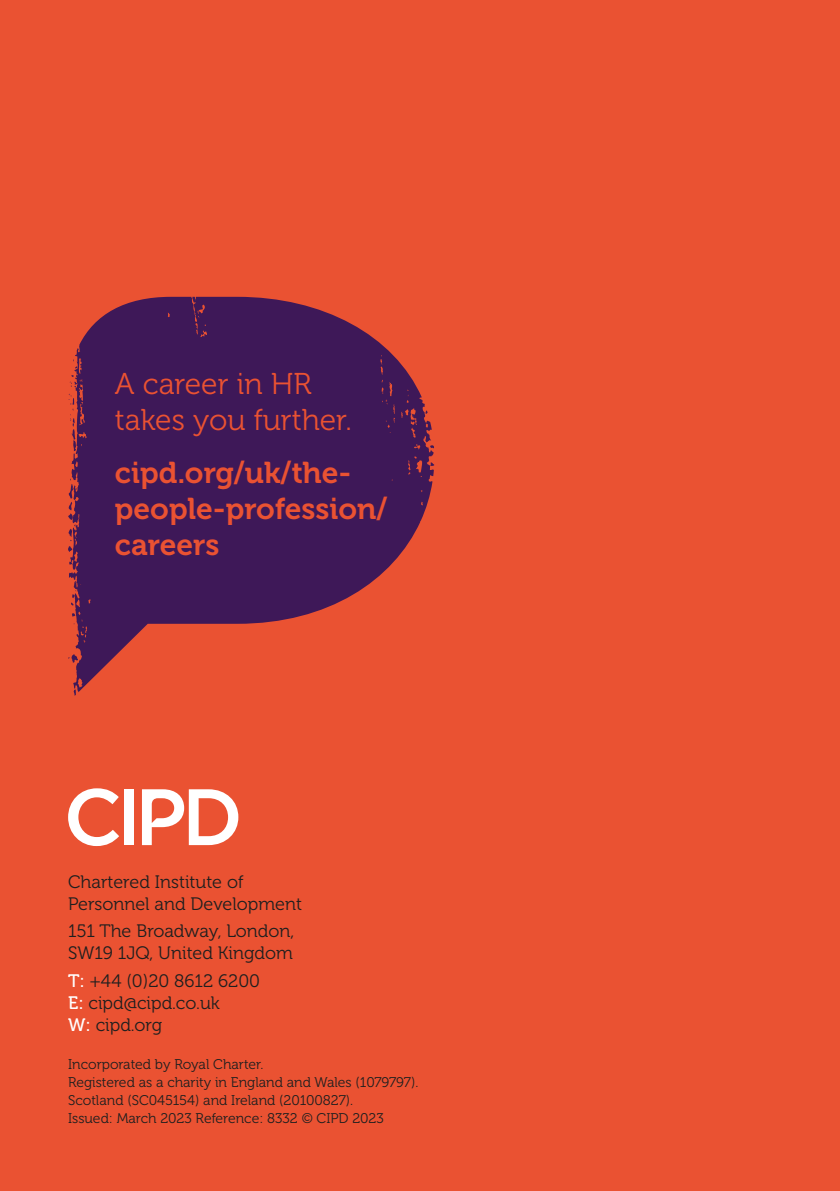
<style>
.page{position:relative;width:840px;height:1191px;background:#fff}
.page>*{position:absolute;margin:0;border:0;box-sizing:border-box;transform-origin:0 0}
.t1{font:30px/36px "Museo 700";color:#ea5232}
.t2{font:30px/36px "Museo 300";color:#ea5232}
.t3{font:18px/22px "Museo 300";color:#1e1f1f}
.t4{font:14px/18px "Museo 300";color:#1e1f1f}
.s1{font-family:"Museo 500";color:#fff}
</style>
<div class="page">
<div style="left:0;top:0;width:839px;height:1191px;background:#ea5232"></div>
<svg style="left:68px;top:297px;width:366px;height:399px;fill:#3e1858"></svg>
<svg style="left:68px;top:788px;width:51px;height:58px"></svg>
<svg style="left:142px;top:789px;width:96px;height:56px"></svg>
<div style="left:124px;top:789px;width:10px;height:56px;background:#fff"></div>
<h1 class="t2" style="left:115px;top:366px;width:238px">A career in HR takes you further.</h1>
<h1 class="t1" style="left:115px;top:455px;width:274px">cipd.org/uk/the&shy;people-profession/ careers</h1>
<p class="t3" style="left:68px;top:870px;width:235px">Chartered Institute of<br>Personnel and Development</p>
<p class="t3" style="left:68px;top:920px;width:227px">151 The Broadway, London,<br>SW19 1JQ, United Kingdom</p>
<p class="t3" style="left:68px;top:970px;width:193px"><span class="s1">T:</span> +44 (0)20 8612 6200<br><span class="s1">E:</span> cipd@cipd.co.uk<br><span class="s1">W:</span> cipd.org</p>
<p class="t4" style="left:68px;top:1055px;width:351px">Incorporated by Royal Charter.<br>Registered as a charity in England and Wales (1079797).<br>Scotland (SC045154) and Ireland (20100827).<br>Issued: March 2023 Reference: 8332 © CIPD 2023</p>
</div>
